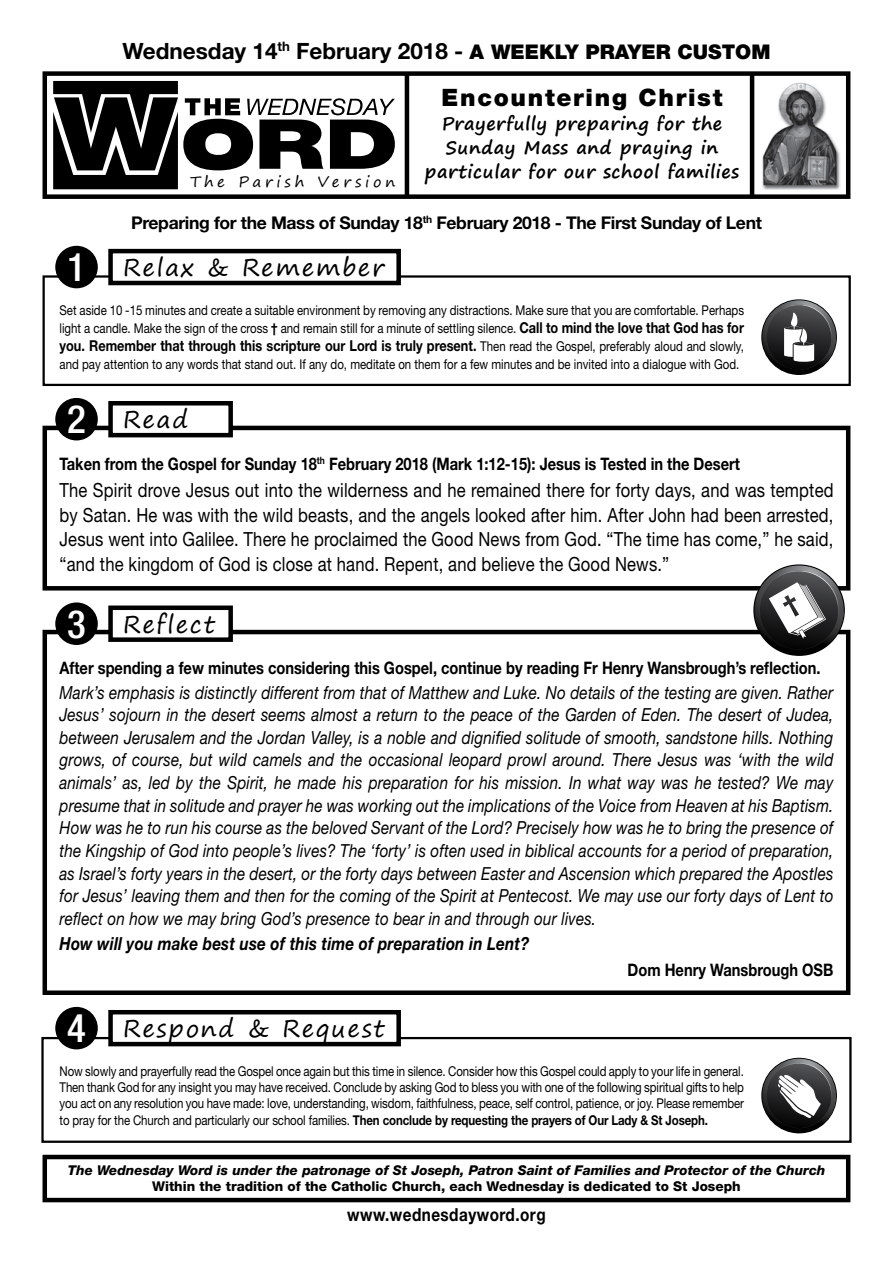
<style>
.page{position:relative;width:893px;height:1263px;background:#fff}
.page>*{position:absolute;margin:0;border:0;box-sizing:border-box;transform-origin:0 0}
.t1{font:24px "Segoe Print";letter-spacing:.07em;color:#000}
.t2{font:900 24px "Helvetica Neue LT Std";letter-spacing:.07em;color:#000}
.t3{font:700 22.5px "Helvetica Neue LT Std";color:#000}
.t4{font:19.5px/24.9px "Helvetica Neue LT Std";letter-spacing:.01em;color:#000;text-align:justify;scale:.85 1}
.t5{font:italic 18px/22.6px "Helvetica Neue LT Std";letter-spacing:.01em;color:#000;text-align:justify;scale:.85 1}
.t6{font:700 18px/24px "Segoe Print";letter-spacing:.03em;color:#000;text-align:center}
.t7{font:italic 700 18px "Helvetica Neue LT Std";letter-spacing:.01em;color:#000;scale:.85 1}
.t8{font:700 18px "Helvetica Neue LT Std";letter-spacing:.03em;color:#000;scale:.85 1}
.t9{font:700 17.55px "Helvetica Neue LT Std";letter-spacing:-.02em;color:#000}
.t10{font:700 17.25px "Helvetica Neue LT Std";color:#000;scale:.85 1}
.t11{font:700 15px "Helvetica Neue LT Std";color:#000;scale:.85 1}
.t12{font:15px "Segoe Print";letter-spacing:.25em;color:#000}
.t13{font:13.5px/16.2px "Helvetica Neue LT Std";color:#000;text-align:justify;scale:.85 1}
.t14{font:italic 800 13.5px "Helvetica Neue LT Std";color:#000}
.t15{font:800 13.5px "Helvetica Neue LT Std";color:#000}
.s1{font-weight:900;font-size:20.25px}
.s2{font-family:"Helvetica Neue LT Std";font-weight:500;font-stretch:condensed;font-size:39px;color:#fff}
.s3{font-weight:700}
.s4{font-weight:700;font-size:15px}
.s5{font-weight:400;font-size:13.5px}
</style>
<div class="page">
<div style="left:41px;top:1037px;width:811px;height:106px;border:2px solid #000"></div>
<div style="left:111px;top:1012px;width:288px;height:32px;background:#fff"></div>
<div style="left:108px;top:1010px;width:293px;height:36px;border:4px solid #000"></div>
<div style="left:55px;top:1007px;width:43px;height:42px;background:#000;border-radius:50%"></div>
<div style="left:43px;top:630px;width:807px;height:365px;border:4px solid #000"></div>
<div style="left:111px;top:608px;width:120px;height:32px;background:#fff"></div>
<div style="left:108px;top:605px;width:125px;height:37px;border:4px solid #000"></div>
<div style="left:55px;top:602px;width:43px;height:43px;background:#000;border-radius:50%"></div>
<div style="left:43px;top:426px;width:807px;height:164px;border:4px solid #000"></div>
<div style="left:111px;top:403px;width:120px;height:32px;background:#fff"></div>
<div style="left:108px;top:401px;width:125px;height:36px;border:4px solid #000"></div>
<div style="left:55px;top:398px;width:43px;height:42px;background:#000;border-radius:50%"></div>
<div style="left:43px;top:1155px;width:807px;height:47px;border:4px solid #000"></div>
<div style="left:43px;top:275px;width:808px;height:111px;border:2px solid #000"></div>
<div style="left:111px;top:251px;width:288px;height:32px;background:#fff"></div>
<div style="left:108px;top:249px;width:293px;height:36px;border:4px solid #000"></div>
<div style="left:55px;top:246px;width:43px;height:42px;background:#000;border-radius:50%"></div>
<img style="left:762px;top:82px;width:78px;height:108px">
<div style="left:43px;top:71px;width:807px;height:128px;border:4px solid #000"></div>
<hr style="left:405px;top:74px;width:4px;height:123px;background:#000">
<hr style="left:750px;top:74px;width:4px;height:123px;background:#000">
<svg style="left:53px;top:81px;width:342px;height:108px"></svg>
<svg style="left:762px;top:1059px;width:74px;height:73px"></svg>
<svg style="left:766px;top:1063px;width:70px;height:69px"></svg>
<svg style="left:762px;top:300px;width:74px;height:74px"></svg>
<svg style="left:766px;top:304px;width:70px;height:70px"></svg>
<svg style="left:754px;top:565px;width:90px;height:90px"></svg>
<svg style="left:760px;top:571px;width:84px;height:84px"></svg>
<p class="t3" style="left:122px;top:37px;width:649px">Wednesday 14<sup>th</sup> February 2018 - <span class="s1">A WEEKLY PRAYER CUSTOM</span></p>
<p class="t12" style="left:190px;top:168px;width:207px">The Parish Version</p>
<h1 class="t2" style="left:442px;top:83px;width:282px">Encountering Christ</h1>
<p class="t6" style="left:425px;top:111px;width:316px">Prayerfully preparing for the<br>Sunday Mass and praying in particular for our school families</p>
<p class="t9" style="left:131px;top:211px;width:632px">Preparing for the Mass of Sunday 18<sup>th</sup> February 2018 - The First Sunday of Lent</p>
<h1 class="t1" style="left:67px;top:246px;width:319px"><span class="s2">1</span> Relax &amp; Remember</h1>
<p class="t13" style="left:60px;top:301px;width:807px;line-height:18px">Set aside 10 -15 minutes and create a suitable environment by removing any distractions. Make sure that you are comfortable. Perhaps light a candle. Make the sign of the cross <span class="s3">†</span> and remain still for a minute of settling silence. <span class="s4">Call to mind the love that God has for</span></p>
<p class="t11" style="left:60px;top:336px;width:807px">you. Remember that through this scripture our Lord is truly present. <span class="s5">Then read the Gospel, preferably aloud and slowly,</span></p>
<p class="t13" style="left:60px;top:356px;width:801px">and pay attention to any words that stand out. If any do, meditate on them for a few minutes and be invited into a dialogue with God.</p>
<h1 class="t1" style="left:67px;top:398px;width:123px"><span class="s2">2</span> Read</h1>
<p class="t10" style="left:60px;top:453px;width:802px">Taken from the Gospel for Sunday 18<sup>th</sup> February 2018 (Mark 1:12-15): Jesus is Tested in the Desert</p>
<p class="t4" style="left:60px;top:477px;width:912px">The Spirit drove Jesus out into the wilderness and he remained there for forty days, and was tempted by Satan. He was with the wild beasts, and the angels looked after him. After John had been arrested, Jesus went into Galilee. There he proclaimed the Good News from God. “The time has come,” he said, “and the kingdom of God is close at hand. Repent, and believe the Good News.”</p>
<h1 class="t1" style="left:67px;top:602px;width:149px"><span class="s2">3</span> Reflect</h1>
<p class="t10" style="left:60px;top:657px;width:897px">After spending a few minutes considering this Gospel, continue by reading Fr Henry Wansbrough’s reflection.</p>
<p class="t5" style="left:60px;top:680px;width:912px">Mark’s emphasis is distinctly different from that of Matthew and Luke. No details of the testing are given. Rather Jesus’ sojourn in the desert seems almost a return to the peace of the Garden of Eden. The desert of Judea, between Jerusalem and the Jordan Valley, is a noble and dignified solitude of smooth, sandstone hills. Nothing grows, of course, but wild camels and the occasional leopard prowl around. There Jesus was ‘with the wild animals’ as, led by the Spirit, he made his preparation for his mission. In what way was he tested? We may presume that in solitude and prayer he was working out the implications of the Voice from Heaven at his Baptism.<br>How was he to run his course as the beloved Servant of the Lord? Precisely how was he to bring the presence of the Kingship of God into people’s lives? The ‘forty’ is often used in biblical accounts for a period of preparation, as Israel’s forty years in the desert, or the forty days between Easter and Ascension which prepared the Apostles for Jesus’ leaving them and then for the coming of the Spirit at Pentecost. We may use our forty days of Lent to reflect on how we may bring God’s presence to bear in and through our lives.</p>
<p class="t7" style="left:60px;top:932px;width:554px">How will you make best use of this time of preparation in Lent?</p>
<p class="t10" style="left:628px;top:959px;width:244px">Dom Henry Wansbrough OSB</p>
<h1 class="t1" style="left:67px;top:1007px;width:319px"><span class="s2">4</span> Respond &amp; Request</h1>
<p class="t13" style="left:60px;top:1063px;width:807px">Now slowly and prayerfully read the Gospel once again but this time in silence. Consider how this Gospel could apply to your life in general.<br>Then thank God for any insight you may have received. Conclude by asking God to bless you with one of the following spiritual gifts to help you act on any resolution you have made: love, understanding, wisdom, faithfulness, peace, self control, patience, or joy. Please remember to pray for the Church and particularly our school families. <span class="s3">Then conclude by requesting the prayers of Our Lady &amp; St Joseph.</span></p>
<p class="t14" style="left:68px;top:1162px;width:759px">The Wednesday Word is under the patronage of St Joseph, Patron Saint of Families and Protector of the Church</p>
<p class="t15" style="left:152px;top:1178px;width:590px">Within the tradition of the Catholic Church, each Wednesday is dedicated to St Joseph</p>
<p class="t8" style="left:347px;top:1203px;width:235px">www.wednesdayword.org</p>
</div>
